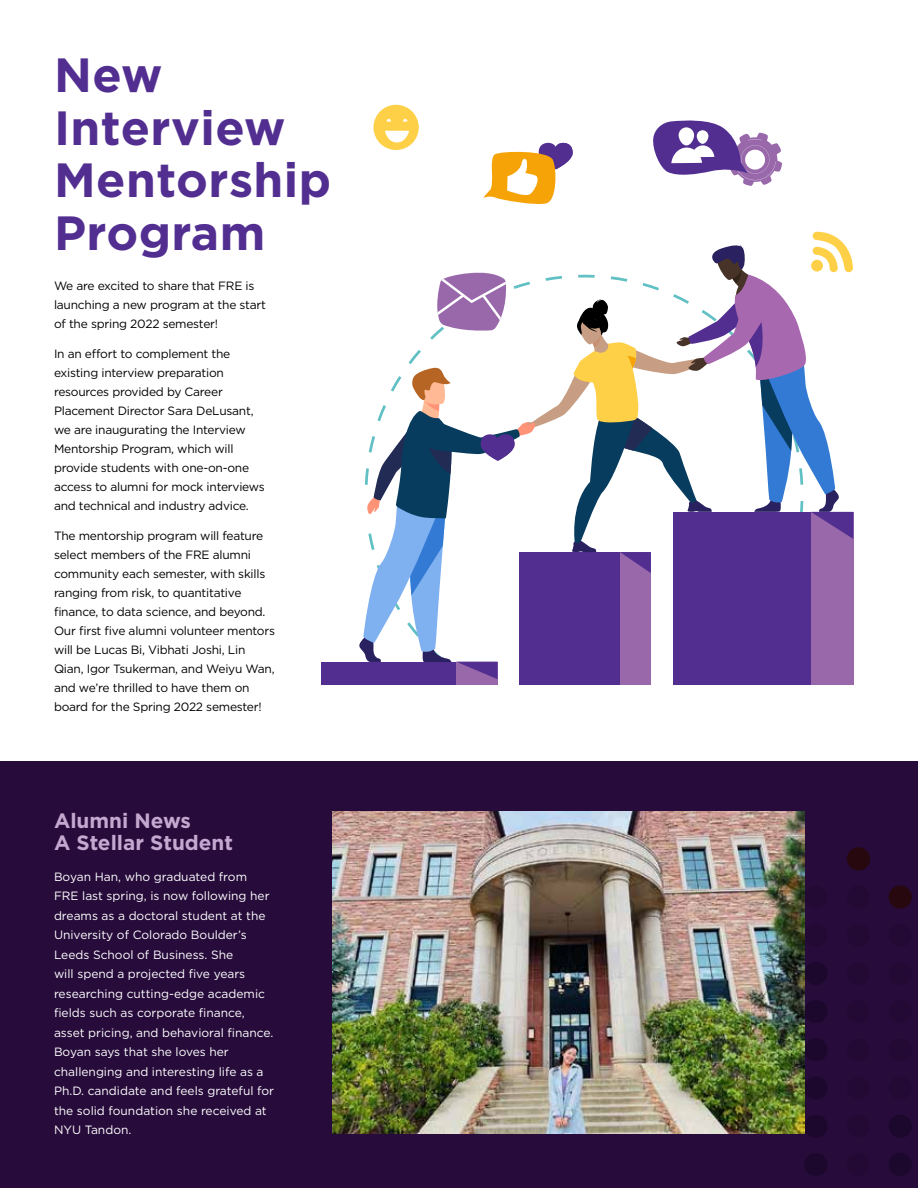
<style>
.page{position:relative;width:918px;height:1188px;background:#fff}
.page>*{position:absolute;margin:0;border:0;box-sizing:border-box;transform-origin:0 0}
.t1{font:700 48px/52.5px "Gotham";letter-spacing:.01em;color:#522e91}
.t2{font:700 20.7px/22.4px "Gotham";color:#c5a8d0}
.t3{font:12px/19px "Gotham";letter-spacing:-.02em;color:#000}
.t4{font:12px/19.5px "Gotham";color:#fff}
</style>
<div class="page">
<svg style="left:653px;top:120px;width:129px;height:66px"></svg>
<div style="left:363px;top:662px;width:135px;height:22px;background:#9868ab"></div>
<div style="left:321px;top:662px;width:135px;height:22px;background:#522e91"></div>
<div style="left:520px;top:552px;width:100px;height:132px;background:#522e91"></div>
<div style="left:673px;top:512px;width:138px;height:172px;background:#522e91"></div>
<div style="left:373px;top:105px;width:46px;height:45px;background:#fed047;border-radius:50%"></div>
<svg style="left:385px;top:131px;width:24px;height:12px"></svg>
<svg style="left:403px;top:119px;width:4px;height:3px"></svg>
<svg style="left:387px;top:119px;width:4px;height:3px"></svg>
<svg style="left:359px;top:232px;width:494px;height:448px"></svg>
<svg style="left:483px;top:142px;width:90px;height:62px"></svg>
<div style="left:0;top:762px;width:918px;height:426px;background:#270c3b"></div>
<img style="left:332px;top:811px;width:472px;height:323px">
<h1 class="t1" style="left:54px;top:49px;width:279px">New<br>Interview<br>Mentorship<br>Program</h1>
<p class="t3" style="left:54px;top:276px;width:213px">We are excited to share that FRE is launching a new program at the start of the spring 2022 semester!</p>
<p class="t3" style="left:54px;top:344px;width:212px">In an effort to complement the existing interview preparation resources provided by Career Placement Director Sara DeLusant, we are inaugurating the Interview Mentorship Program, which will provide students with one-on-one access to alumni for mock interviews and technical and industry advice.</p>
<p class="t3" style="left:54px;top:526px;width:223px">The mentorship program will feature select members of the FRE alumni community each semester, with skills ranging from risk, to quantitative finance, to data science, and beyond.<br>Our first five alumni volunteer mentors will be Lucas Bi, Vibhati Joshi, Lin Qian, Igor Tsukerman, and Weiyu Wan, and we’re thrilled to have them on board for the Spring 2022 semester!</p>
<h2 class="t2" style="left:54px;top:809px;width:181px">Alumni News<br>A Stellar Student</h2>
<p class="t4" style="left:54px;top:866px;width:222px">Boyan Han, who graduated from<br>FRE last spring, is now following her dreams as a doctoral student at the<br>University of Colorado Boulder’s<br>Leeds School of Business. She<br>will spend a projected five years researching cutting-edge academic fields such as corporate finance, asset pricing, and behavioral finance.<br>Boyan says that she loves her challenging and interesting life as a<br>Ph.D. candidate and feels grateful for the solid foundation she received at<br>NYU Tandon.</p>
</div>
